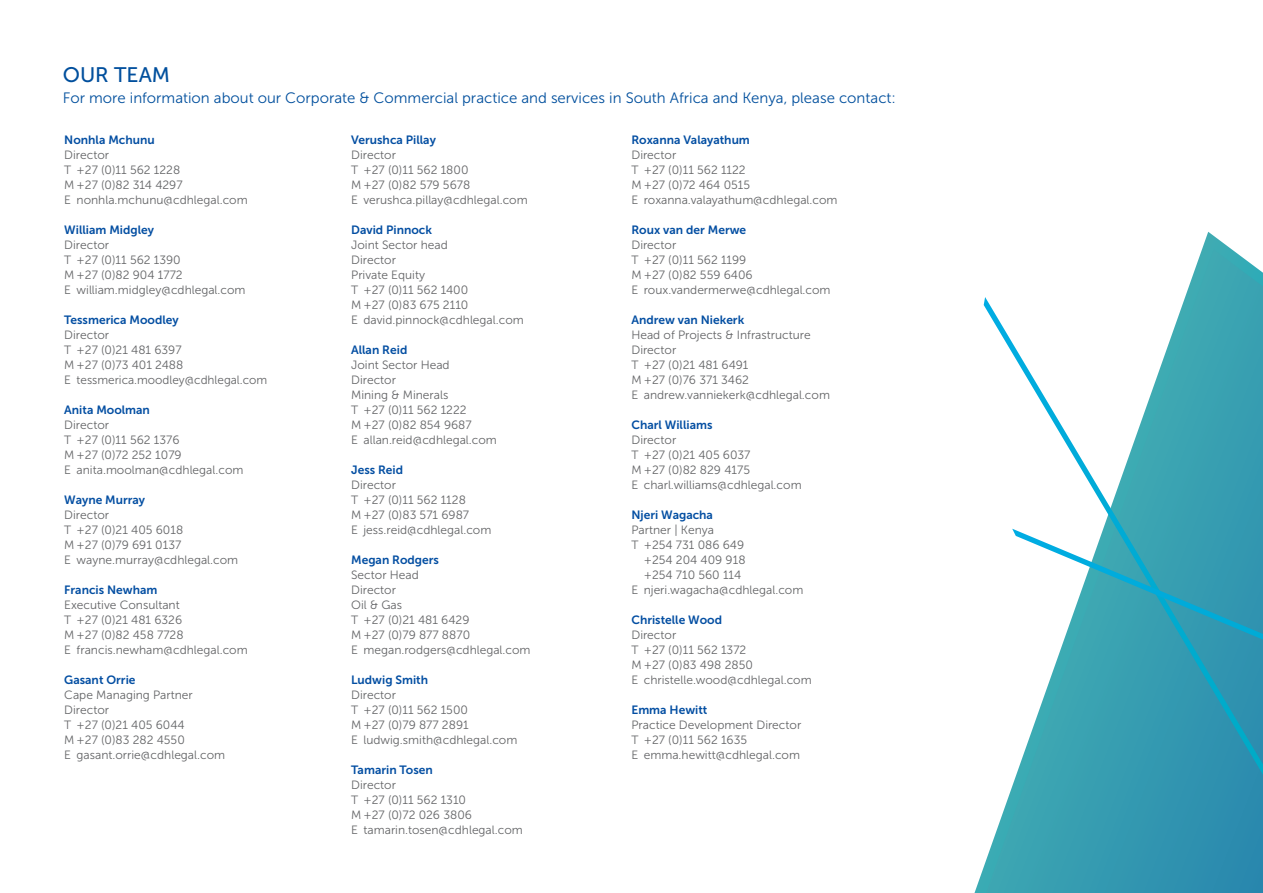
<style>
.page{position:relative;width:1263px;height:893px;background:#fff}
.page>*{position:absolute;margin:0;border:0;box-sizing:border-box;transform-origin:0 0}
.t1{font:21px "Museo Sans 500";color:#004f9d}
.t2{font:15px "Museo Sans 300";color:#004f9d}
.t3{font:12px/15px "Museo Sans 300";color:#636466}
.t4{font:12px "Museo Sans 700";color:#034ea2}
</style>
<div class="page">
<svg style="left:974px;top:232px;width:289px;height:661px"></svg>
<svg style="left:984px;top:297px;width:279px;height:478px"></svg>
<svg style="left:1012px;top:529px;width:251px;height:111px"></svg>
<h1 class="t1" style="left:63px;top:63px;width:109px">OUR TEAM</h1>
<p class="t2" style="left:63px;top:89px;width:835px">For more information about our Corporate &amp; Commercial practice and services in South Africa and Kenya, please contact:</p>
<p class="t4" style="left:64px;top:133px;width:92px">Nonhla Mchunu</p>
<p class="t3" style="left:64px;top:148px;width:185px">Director<br>T +27 (0)11 562 1228<br>M +27 (0)82 314 4297<br>E nonhla.mchunu@cdhlegal.com</p>
<p class="t4" style="left:64px;top:223px;width:91px">William Midgley</p>
<p class="t3" style="left:64px;top:238px;width:183px">Director<br>T +27 (0)11 562 1390<br>M +27 (0)82 904 1772<br>E william.midgley@cdhlegal.com</p>
<p class="t4" style="left:64px;top:313px;width:116px">Tessmerica Moodley</p>
<p class="t3" style="left:64px;top:328px;width:205px">Director<br>T +27 (0)21 481 6397<br>M +27 (0)73 401 2488<br>E tessmerica.moodley@cdhlegal.com</p>
<p class="t4" style="left:64px;top:403px;width:87px">Anita Moolman</p>
<p class="t3" style="left:64px;top:418px;width:181px">Director<br>T +27 (0)11 562 1376<br>M +27 (0)72 252 1079<br>E anita.moolman@cdhlegal.com</p>
<p class="t4" style="left:64px;top:493px;width:82px">Wayne Murray</p>
<p class="t3" style="left:64px;top:508px;width:175px">Director<br>T +27 (0)21 405 6018<br>M +27 (0)79 691 0137<br>E wayne.murray@cdhlegal.com</p>
<p class="t4" style="left:64px;top:583px;width:95px">Francis Newham</p>
<p class="t3" style="left:64px;top:598px;width:185px">Executive Consultant<br>T +27 (0)21 481 6326<br>M +27 (0)82 458 7728<br>E francis.newham@cdhlegal.com</p>
<p class="t4" style="left:64px;top:673px;width:73px">Gasant Orrie</p>
<p class="t3" style="left:64px;top:688px;width:162px">Cape Managing Partner<br>Director<br>T +27 (0)21 405 6044<br>M +27 (0)83 282 4550<br>E gasant.orrie@cdhlegal.com</p>
<p class="t4" style="left:351px;top:133px;width:86px">Verushca Pillay</p>
<p class="t3" style="left:351px;top:148px;width:178px">Director<br>T +27 (0)11 562 1800<br>M +27 (0)82 579 5678<br>E verushca.pillay@cdhlegal.com</p>
<p class="t4" style="left:351px;top:223px;width:82px">David Pinnock</p>
<p class="t3" style="left:351px;top:238px;width:174px">Joint Sector head<br>Director<br>Private Equity<br>T +27 (0)11 562 1400<br>M +27 (0)83 675 2110<br>E david.pinnock@cdhlegal.com</p>
<p class="t4" style="left:351px;top:343px;width:58px">Allan Reid</p>
<p class="t3" style="left:351px;top:358px;width:147px">Joint Sector Head<br>Director<br>Mining &amp; Minerals<br>T +27 (0)11 562 1222<br>M +27 (0)82 854 9687<br>E allan.reid@cdhlegal.com</p>
<p class="t4" style="left:351px;top:463px;width:53px">Jess Reid</p>
<p class="t3" style="left:351px;top:478px;width:142px">Director<br>T +27 (0)11 562 1128<br>M +27 (0)83 571 6987<br>E jess.reid@cdhlegal.com</p>
<p class="t4" style="left:351px;top:553px;width:89px">Megan Rodgers</p>
<p class="t3" style="left:351px;top:568px;width:181px">Sector Head<br>Director<br>Oil &amp; Gas<br>T +27 (0)21 481 6429<br>M +27 (0)79 877 8870<br>E megan.rodgers@cdhlegal.com</p>
<p class="t4" style="left:351px;top:673px;width:79px">Ludwig Smith</p>
<p class="t3" style="left:351px;top:688px;width:168px">Director<br>T +27 (0)11 562 1500<br>M +27 (0)79 877 2891<br>E ludwig.smith@cdhlegal.com</p>
<p class="t4" style="left:351px;top:763px;width:83px">Tamarin Tosen</p>
<p class="t3" style="left:351px;top:778px;width:173px">Director<br>T +27 (0)11 562 1310<br>M +27 (0)72 026 3806<br>E tamarin.tosen@cdhlegal.com</p>
<p class="t4" style="left:631px;top:133px;width:120px">Roxanna Valayathum</p>
<p class="t3" style="left:631px;top:148px;width:208px">Director<br>T +27 (0)11 562 1122<br>M +27 (0)72 464 0515<br>E roxanna.valayathum@cdhlegal.com</p>
<p class="t4" style="left:631px;top:223px;width:116px">Roux van der Merwe</p>
<p class="t3" style="left:631px;top:238px;width:201px">Director<br>T +27 (0)11 562 1199<br>M +27 (0)82 559 6406<br>E roux.vandermerwe@cdhlegal.com</p>
<p class="t4" style="left:631px;top:313px;width:114px">Andrew van Niekerk</p>
<p class="t3" style="left:631px;top:328px;width:200px">Head of Projects &amp; Infrastructure<br>Director<br>T +27 (0)21 481 6491<br>M +27 (0)76 371 3462<br>E andrew.vanniekerk@cdhlegal.com</p>
<p class="t4" style="left:631px;top:418px;width:82px">Charl Williams</p>
<p class="t3" style="left:631px;top:433px;width:172px">Director<br>T +27 (0)21 405 6037<br>M +27 (0)82 829 4175<br>E charl.williams@cdhlegal.com</p>
<p class="t4" style="left:631px;top:508px;width:83px">Njeri Wagacha</p>
<p class="t3" style="left:631px;top:523px;width:84px">Partner | Kenya</p>
<p class="t3" style="left:631px;top:538px;width:114px">T +254 731 086 649</p>
<p class="t3" style="left:644px;top:553px;width:103px">+254 204 409 918</p>
<p class="t3" style="left:644px;top:568px;width:99px">+254 710 560 114</p>
<p class="t3" style="left:631px;top:583px;width:173px">E njeri.wagacha@cdhlegal.com</p>
<p class="t4" style="left:631px;top:613px;width:92px">Christelle Wood</p>
<p class="t3" style="left:631px;top:628px;width:182px">Director<br>T +27 (0)11 562 1372<br>M +27 (0)83 498 2850<br>E christelle.wood@cdhlegal.com</p>
<p class="t4" style="left:631px;top:703px;width:78px">Emma Hewitt</p>
<p class="t3" style="left:631px;top:718px;width:171px">Practice Development Director<br>T +27 (0)11 562 1635<br>E emma.hewitt@cdhlegal.com</p>
</div>
